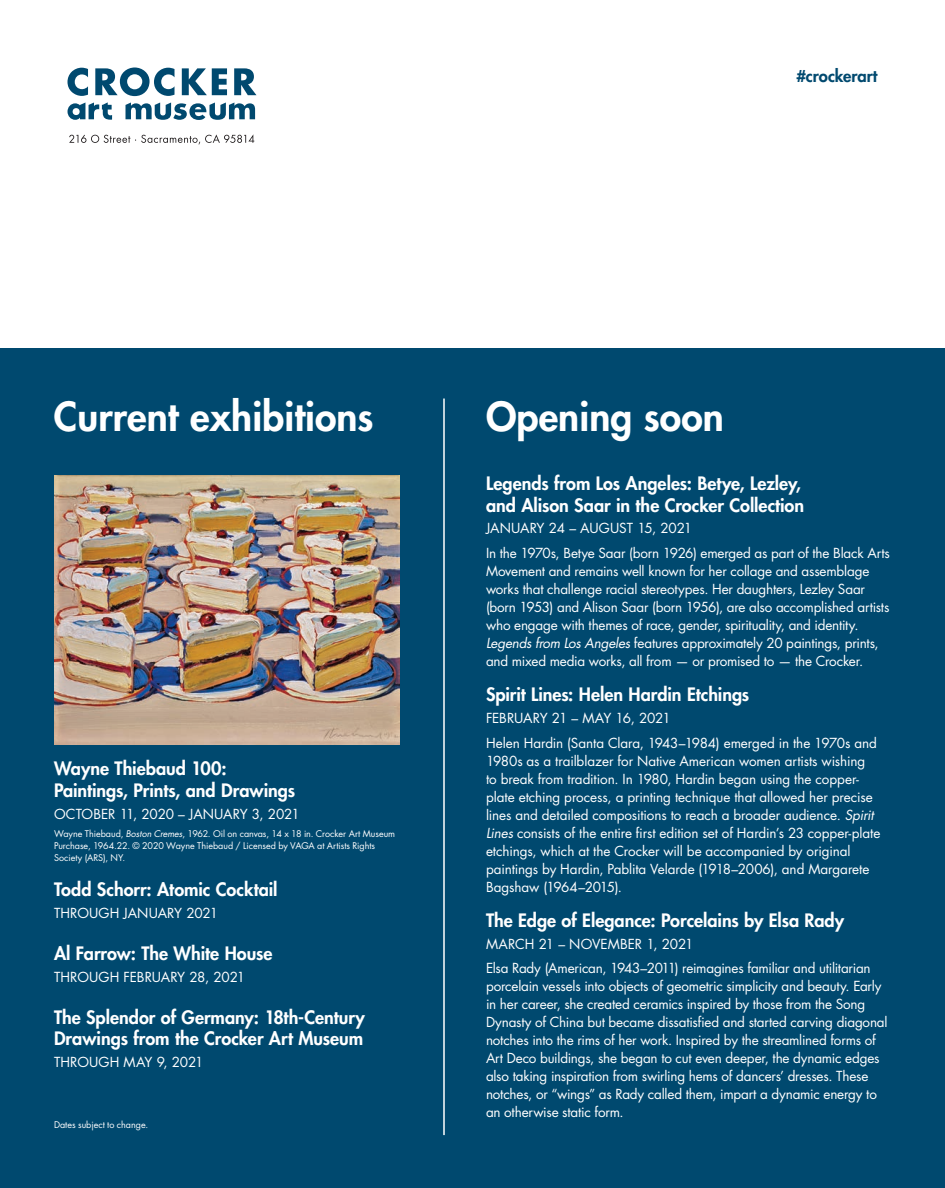
<style>
.page{position:relative;width:945px;height:1188px;background:#fff}
.page>*{position:absolute;margin:0;border:0;box-sizing:border-box;transform-origin:0 0}
.Headline_SPAN{font:800 39px "Futura Std";color:#fff}
.BACK_Exhibiton_Name{font:800 18px/21.6px "Futura Std";color:#fff}
.t1{font:800 16.5px "Futura Std";letter-spacing:-.005em;color:#00496f}
.Sidebar_text_NO_INDE{font:13.5px/18px "Futura Std";letter-spacing:-.015em;color:#fff}
.Sidebar_text_NO_INDE-2{font:13.5px "Futura Std";letter-spacing:.005em;color:#fff}
.Caption_Photo_Credit{font:9px/12px "Futura Std";letter-spacing:-.005em;color:#fff}
.s1{font-style:italic}
</style>
<div class="page">
<div style="left:0;top:349px;width:945px;height:839px;background:#00496f"></div>
<svg style="left:126px;top:103px;width:129px;height:17px"></svg>
<svg style="left:68px;top:102px;width:44px;height:18px"></svg>
<svg style="left:68px;top:68px;width:20px;height:28px"></svg>
<svg style="left:95px;top:68px;width:80px;height:28px"></svg>
<svg style="left:182px;top:68px;width:45px;height:27px"></svg>
<svg style="left:234px;top:68px;width:22px;height:27px"></svg>
<svg style="left:69px;top:134px;width:185px;height:11px"></svg>
<hr style="left:443px;top:399px;width:2px;height:736px;background:#fff">
<img style="left:54px;top:475px;width:346px;height:269px">
<p class="t1" style="left:797px;top:66px;width:82px">#crockerart</p>
<p class="Headline_SPAN" style="left:54px;top:392px;width:321px">Current exhibitions</p>
<p class="Headline_SPAN" style="left:486px;top:392px;width:239px">Opening soon</p>
<p class="BACK_Exhibiton_Name" style="left:54px;top:758px;width:243px">Wayne Thiebaud 100:<br>Paintings, Prints, and Drawings</p>
<p class="Sidebar_text_NO_INDE" style="left:54px;top:805px;width:247px">OCTOBER 11, 2020 – JANUARY 3, 2021</p>
<p class="Caption_Photo_Credit" style="left:54px;top:828px;width:343px">Wayne Thiebaud, <span class="s1">Boston Cremes</span>, 1962. Oil on canvas, 14 x 18 in. Crocker Art Museum<br>Purchase, 1964.22. © 2020 Wayne Thiebaud / Licensed by VAGA at Artists Rights<br>Society (ARS), NY.</p>
<p class="BACK_Exhibiton_Name" style="left:54px;top:879px;width:225px">Todd Schorr: Atomic Cocktail</p>
<p class="Sidebar_text_NO_INDE-2" style="left:54px;top:905px;width:166px">THROUGH JANUARY 2021</p>
<p class="BACK_Exhibiton_Name" style="left:54px;top:943px;width:220px">Al Farrow: The White House</p>
<p class="Sidebar_text_NO_INDE" style="left:54px;top:968px;width:193px">THROUGH FEBRUARY 28, 2021</p>
<p class="BACK_Exhibiton_Name" style="left:54px;top:1006px;width:312px">The Splendor of Germany: 18th-Century<br>Drawings from the Crocker Art Museum</p>
<p class="Sidebar_text_NO_INDE-2" style="left:54px;top:1053px;width:151px">THROUGH MAY 9, 2021</p>
<p class="Caption_Photo_Credit" style="left:54px;top:1119px;width:96px">Dates subject to change.</p>
<p class="BACK_Exhibiton_Name" style="left:486px;top:473px;width:320px">Legends from Los Angeles: Betye, Lezley, and Alison Saar in the Crocker Collection</p>
<p class="Sidebar_text_NO_INDE" style="left:486px;top:520px;width:208px">JANUARY 24 – AUGUST 15, 2021</p>
<p class="Sidebar_text_NO_INDE" style="left:486px;top:544px;width:405px">In the 1970s, Betye Saar (born 1926) emerged as part of the Black Arts Movement and remains well known for her collage and assemblage works that challenge racial stereotypes. Her daughters, Lezley Saar (born 1953) and Alison Saar (born 1956), are also accomplished artists who engage with themes of race, gender, spirituality, and identity.<br><span class="s1">Legends from Los Angeles</span> features approximately 20 paintings, prints, and mixed media works, all from — or promised to — the Crocker.</p>
<p class="BACK_Exhibiton_Name" style="left:486px;top:684px;width:265px">Spirit Lines: Helen Hardin Etchings</p>
<p class="Sidebar_text_NO_INDE" style="left:486px;top:709px;width:186px">FEBRUARY 21 – MAY 16, 2021</p>
<p class="Sidebar_text_NO_INDE" style="left:486px;top:734px;width:396px">Helen Hardin (Santa Clara, 1943–1984) emerged in the 1970s and 1980s as a trailblazer for Native American women artists wishing<br>to break from tradition. In 1980, Hardin began using the copper&shy;plate etching process, a printing technique that allowed her precise lines and detailed compositions to reach a broader audience. <span class="s1">Spirit Lines</span> consists of the entire first edition set of Hardin’s 23 copper-plate etchings, which at the Crocker will be accompanied by original paintings by Hardin, Pablita Velarde (1918–2006), and Margarete Bagshaw (1964–2015).</p>
<p class="BACK_Exhibiton_Name" style="left:486px;top:909px;width:360px">The Edge of Elegance: Porcelains by Elsa Rady</p>
<p class="Sidebar_text_NO_INDE" style="left:486px;top:935px;width:209px">MARCH 21 – NOVEMBER 1, 2021</p>
<p class="Sidebar_text_NO_INDE" style="left:486px;top:960px;width:403px">Elsa Rady (American, 1943–2011) reimagines familiar and utilitarian porcelain vessels into objects of geometric simplicity and beauty. Early in her career, she created ceramics inspired by those from the Song Dynasty of China but became dissatisfied and started carving diagonal notches into the rims of her work. Inspired by the streamlined forms of Art Deco buildings, she began to cut even deeper, the dynamic edges also taking inspiration from swirling hems of dancers’ dresses. These notches, or “wings” as Rady called them, impart a dynamic energy to an otherwise static form.</p>
</div>
